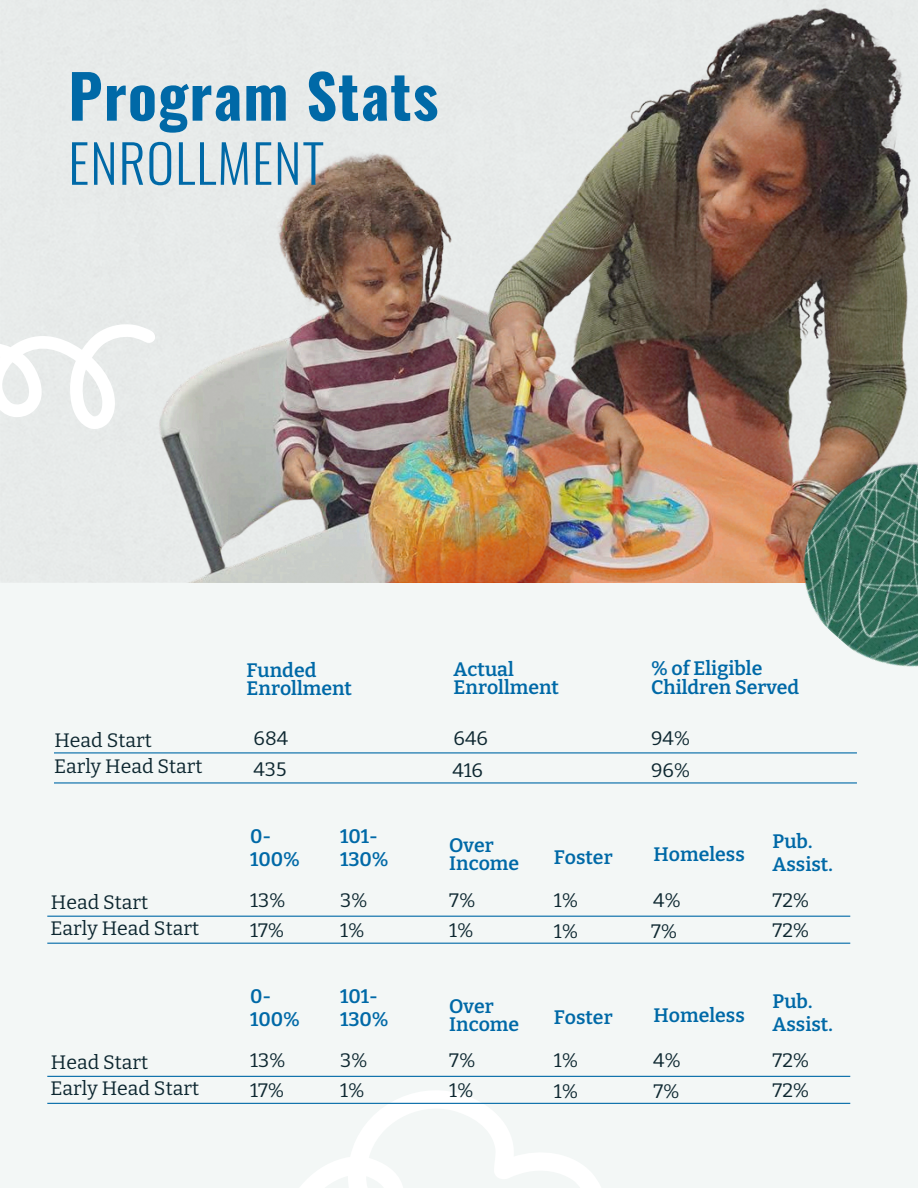
<style>
.page{position:relative;width:918px;height:1188px;background:#f3f7f6}
.page>*{position:absolute;margin:0;border:0;box-sizing:border-box;transform-origin:0 0}
.t1{font:700 60px "Oswald";letter-spacing:.02em;color:#0069a7}
.t2{font:300 52.5px "Oswald";letter-spacing:.02em;color:#0069a7}
.t3{font:600 19.5px/22.5px "Bitter";color:#0069a7}
.t4{font:19.5px "Bitter";color:#0d2730}
</style>
<div class="page">
<img style="left:0;top:0;width:918px;height:582px">
<svg style="left:275px;top:1091px;width:367px;height:97px"></svg>
<img style="left:764px;top:412px;width:154px;height:255px">
<svg style="left:0;top:292px;width:177px;height:178px"></svg>
<hr style="left:54px;top:752px;width:803px;height:1px;background:#0069a7">
<hr style="left:54px;top:782px;width:803px;height:2px;background:#0069a7">
<hr style="left:47px;top:916px;width:803px;height:1px;background:#0069a7">
<hr style="left:47px;top:943px;width:803px;height:1px;background:#0069a7">
<hr style="left:47px;top:1076px;width:803px;height:1px;background:#0069a7">
<hr style="left:47px;top:1103px;width:803px;height:1px;background:#0069a7">
<h2 class="t1" style="left:68px;top:49px;width:372px">Program Stats</h2>
<p class="t2" style="left:68px;top:122px;width:257px">ENROLLMENT</p>
<h3 class="t4" style="left:54px;top:729px;width:99px">Head Start</h3>
<h3 class="t4" style="left:54px;top:755px;width:150px">Early Head Start</h3>
<h3 class="t4" style="left:51px;top:891px;width:99px">Head Start</h3>
<h3 class="t4" style="left:51px;top:917px;width:150px">Early Head Start</h3>
<h3 class="t4" style="left:51px;top:1051px;width:99px">Head Start</h3>
<h3 class="t4" style="left:51px;top:1077px;width:150px">Early Head Start</h3>
<p class="t3" style="left:247px;top:662px;width:107px;line-height:18px">Funded<br>Enrollment</p>
<h3 class="t3" style="left:651px;top:659px;width:150px;line-height:19.2px">% of Eligible<br>Children Served</h3>
<p class="t3" style="left:454px;top:661px;width:107px;line-height:18px">Actual<br>Enrollment</p>
<p class="t4" style="left:254px;top:726px;width:36px">684</p>
<p class="t4" style="left:454px;top:726px;width:36px">646</p>
<p class="t4" style="left:651px;top:726px;width:41px">94%</p>
<p class="t4" style="left:254px;top:757px;width:34px">435</p>
<p class="t4" style="left:452px;top:759px;width:32px">416</p>
<p class="t4" style="left:651px;top:759px;width:41px">96%</p>
<p class="t3" style="left:250px;top:825px;width:51px">0-<br>100%</p>
<p class="t3" style="left:340px;top:825px;width:50px">101-<br>130%</p>
<h3 class="t3" style="left:449px;top:837px;width:72px;line-height:18px">Over<br>Income</h3>
<p class="t3" style="left:554px;top:846px;width:60px">Foster</p>
<p class="t3" style="left:654px;top:844px;width:93px">Homeless</p>
<p class="t3" style="left:773px;top:830px;width:62px">Pub.<br>Assist.</p>
<h3 class="t4" style="left:250px;top:888px;width:37px">13%</h3>
<h3 class="t4" style="left:653px;top:888px;width:29px">4%</h3>
<h3 class="t4" style="left:250px;top:919px;width:36px">17%</h3>
<p class="t4" style="left:449px;top:919px;width:26px">1%</p>
<p class="t4" style="left:340px;top:888px;width:29px">3%</p>
<p class="t4" style="left:449px;top:888px;width:28px">7%</p>
<p class="t4" style="left:554px;top:888px;width:26px">1%</p>
<p class="t4" style="left:773px;top:888px;width:38px">72%</p>
<p class="t4" style="left:340px;top:919px;width:26px">1%</p>
<p class="t4" style="left:554px;top:919px;width:26px">1%</p>
<p class="t4" style="left:651px;top:919px;width:28px">7%</p>
<p class="t4" style="left:773px;top:919px;width:38px">72%</p>
<p class="t3" style="left:250px;top:986px;width:51px">0-<br>100%</p>
<p class="t3" style="left:340px;top:986px;width:50px">101-<br>130%</p>
<h3 class="t3" style="left:449px;top:997px;width:72px;line-height:18px">Over<br>Income</h3>
<p class="t3" style="left:554px;top:1007px;width:60px">Foster</p>
<p class="t3" style="left:654px;top:1004px;width:93px">Homeless</p>
<p class="t3" style="left:773px;top:990px;width:62px">Pub.<br>Assist.</p>
<h3 class="t4" style="left:250px;top:1049px;width:37px">13%</h3>
<h3 class="t4" style="left:653px;top:1049px;width:29px">4%</h3>
<h3 class="t4" style="left:250px;top:1079px;width:36px">17%</h3>
<p class="t4" style="left:449px;top:1079px;width:26px">1%</p>
<p class="t4" style="left:340px;top:1049px;width:29px">3%</p>
<p class="t4" style="left:449px;top:1049px;width:28px">7%</p>
<p class="t4" style="left:554px;top:1049px;width:26px">1%</p>
<p class="t4" style="left:773px;top:1049px;width:38px">72%</p>
<p class="t4" style="left:340px;top:1079px;width:26px">1%</p>
<p class="t4" style="left:554px;top:1079px;width:26px">1%</p>
<p class="t4" style="left:654px;top:1079px;width:28px">7%</p>
<p class="t4" style="left:773px;top:1079px;width:38px">72%</p>
</div>
